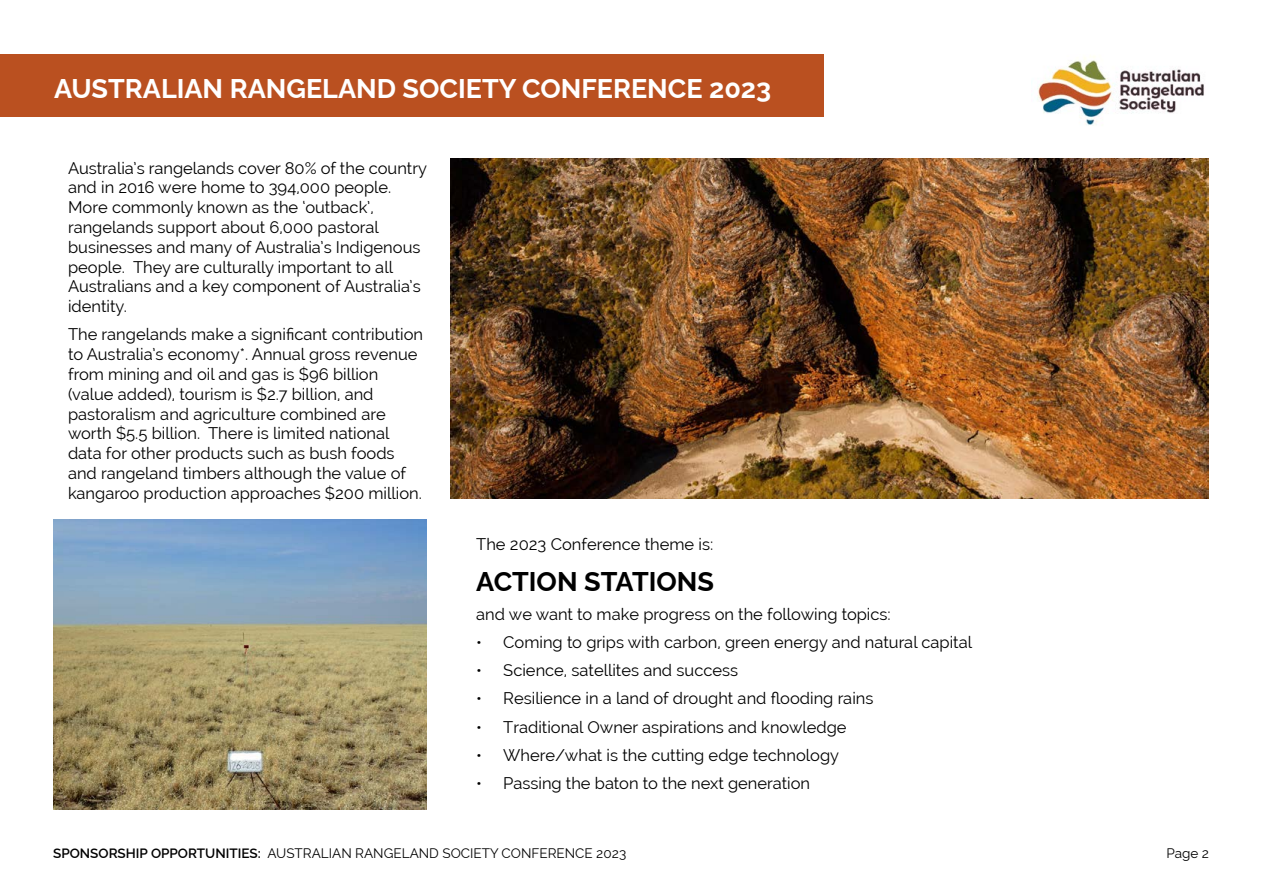
<style>
.page{position:relative;width:1263px;height:893px;background:#fff}
.page>*{position:absolute;margin:0;border:0;box-sizing:border-box;transform-origin:0 0}
.t1{font:700 27px "Raleway";color:#fff}
.t2{font:700 27px "Raleway";color:#000}
.t3{font:16.5px/19.8px "Raleway";color:#000}
.t4{font:13.5px "Raleway";color:#000}
.s1{font-weight:600}
</style>
<div class="page">
<div style="left:0;top:54px;width:824px;height:63px;background:#ba5020"></div>
<img style="left:451px;top:158px;width:758px;height:341px">
<img style="left:53px;top:519px;width:374px;height:290px">
<img style="left:1037px;top:56px;width:167px;height:69px">
<h1 class="t1" style="left:54px;top:67px;width:719px">AUSTRALIAN RANGELAND SOCIETY CONFERENCE 2023</h1>
<p class="t3" style="left:68px;top:158px;width:361px">Australia’s rangelands cover 80% of the country and in 2016 were home to 394,000 people.<br>More commonly known as the ‘outback’, rangelands support about 6,000 pastoral businesses and many of Australia’s Indigenous people. They are culturally important to all Australians and a key component of Australia’s identity.</p>
<p class="t3" style="left:68px;top:325px;width:357px">The rangelands make a significant contribution to Australia’s economy*. Annual gross revenue from mining and oil and gas is $96 billion (value added), tourism is $2.7 billion, and pastoralism and agriculture combined are worth $5.5 billion. There is limited national data for other products such as bush foods and rangeland timbers although the value of kangaroo production approaches $200 million.</p>
<p class="t3" style="left:476px;top:535px;width:239px">The 2023 Conference theme is:</p>
<h1 class="t2" style="left:476px;top:560px;width:239px">ACTION STATIONS</h1>
<p class="t3" style="left:476px;top:604px;width:416px">and we want to make progress on the following topics:</p>
<p class="t3" style="left:476px;top:632px;width:497px">• Coming to grips with carbon, green energy and natural capital</p>
<p class="t3" style="left:476px;top:660px;width:263px">• Science, satellites and success</p>
<p class="t3" style="left:476px;top:689px;width:399px">• Resilience in a land of drought and flooding rains</p>
<p class="t3" style="left:476px;top:717px;width:372px">• Traditional Owner aspirations and knowledge</p>
<p class="t3" style="left:476px;top:745px;width:364px">• Where/what is the cutting edge technology</p>
<p class="t3" style="left:476px;top:774px;width:335px">• Passing the baton to the next generation</p>
<p class="t4" style="left:53px;top:845px;width:575px"><span class="s1">SPONSORSHIP OPPORTUNITIES:</span> AUSTRALIAN RANGELAND SOCIETY CONFERENCE 2023</p>
<p class="t4" style="left:1166px;top:845px;width:44px">Page 2</p>
</div>
